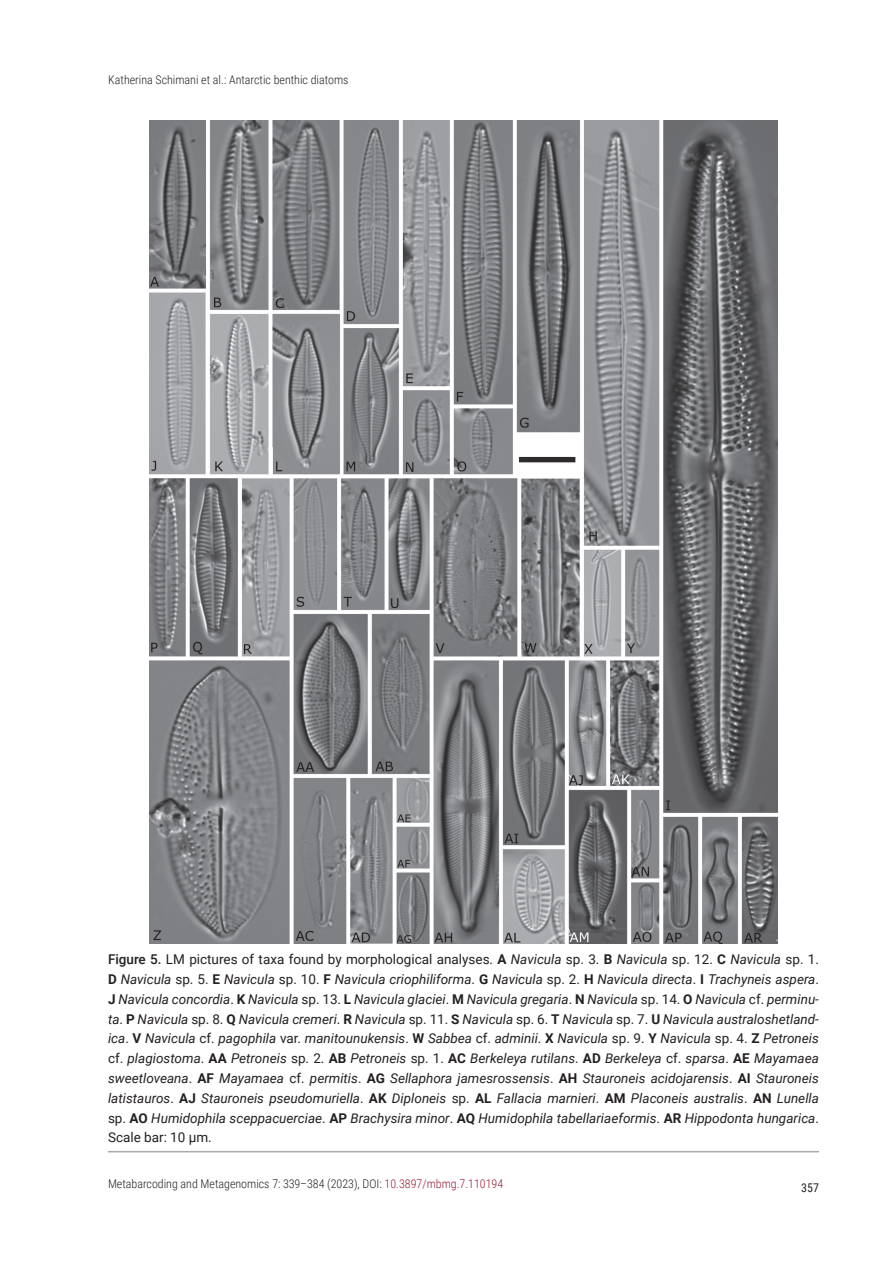
<style>
.page{position:relative;width:893px;height:1263px;background:#fff}
.page>*{position:absolute;margin:0;border:0;box-sizing:border-box;transform-origin:0 0}
.FIG_-_Caption{font:italic 13.5px/19.8px "Roboto";color:#231f20;text-align:justify}
.t1{font:300 12px "Roboto Condensed";color:#231f20}
.t2{font:12px "Roboto Condensed";color:#231f20}
.s1{font-weight:500;font-style:normal}
.s2{font-style:normal}
.s3{font-weight:700;font-style:normal}
.s4{color:#981a35}
</style>
<div class="page">
<img style="left:149px;top:121px;width:629px;height:822px">
<hr style="left:108px;top:1151px;width:711px;height:1px;background:#a8a9ad">
<p class="t1" style="left:108px;top:71px;width:242px">Katherina Schimani et al.: Antarctic benthic diatoms</p>
<p class="FIG_-_Caption" style="left:108px;top:949px;width:712px"><span class="s1">Figure 5.</span> <span class="s2">LM pictures of taxa found by morphological analyses.</span> <span class="s3">A</span> Navicula <span class="s2">sp. 3.</span> <span class="s3">B</span> Navicula <span class="s2">sp. 12.</span> <span class="s3">C</span> Navicula <span class="s2">sp. 1.<br></span><span class="s3">D</span> Navicula <span class="s2">sp. 5.</span> <span class="s3">E</span> Navicula <span class="s2">sp. 10.</span> <span class="s3">F</span> Navicula criophiliforma<span class="s2">.</span> <span class="s3">G</span> Navicula <span class="s2">sp. 2.</span> <span class="s3">H</span> Navicula directa<span class="s2">.</span> <span class="s3">I</span> Trachyneis aspera<span class="s2">.<br></span><span class="s3">J</span> Navicula concordia<span class="s2">.</span> <span class="s3">K</span> Navicula <span class="s2">sp. 13.</span> <span class="s3">L</span> Navicula glaciei<span class="s2">.</span> <span class="s3">M</span> Navicula gregaria<span class="s2">.</span> <span class="s3">N</span> Navicula <span class="s2">sp. 14.</span> <span class="s3">O</span> Navicula <span class="s2">cf.</span> perminu&shy;ta<span class="s2">.</span> <span class="s3">P</span> Navicula <span class="s2">sp. 8.</span> <span class="s3">Q</span> Navicula cremeri<span class="s2">.</span> <span class="s3">R</span> Navicula <span class="s2">sp. 11.</span> <span class="s3">S</span> Navicula <span class="s2">sp. 6.</span> <span class="s3">T</span> Navicula <span class="s2">sp. 7.</span> <span class="s3">U</span> Navicula australoshetland&shy;ica<span class="s2">.</span> <span class="s3">V</span> Navicula <span class="s2">cf.</span> pagophila <span class="s2">var.</span> manitounukensis<span class="s2">.</span> <span class="s3">W</span> Sabbea <span class="s2">cf.</span> adminii<span class="s2">.</span> <span class="s3">X</span> Navicula <span class="s2">sp. 9.</span> <span class="s3">Y</span> Navicula <span class="s2">sp. 4.</span> <span class="s3">Z</span> Petroneis <span class="s2">cf.</span> plagiostoma<span class="s2">.</span> <span class="s3">AA</span> Petroneis <span class="s2">sp. 2.</span> <span class="s3">AB</span> Petroneis <span class="s2">sp. 1.</span> <span class="s3">AC</span> Berkeleya rutilans<span class="s2">.</span> <span class="s3">AD</span> Berkeleya <span class="s2">cf.</span> sparsa<span class="s2">.</span> <span class="s3">AE</span> Mayamaea sweetloveana<span class="s2">.</span> <span class="s3">AF</span> Mayamaea <span class="s2">cf.</span> permitis<span class="s2">.</span> <span class="s3">AG</span> Sellaphora jamesrossensis<span class="s2">.</span> <span class="s3">AH</span> Stauroneis acidojarensis<span class="s2">.</span> <span class="s3">AI</span> Stauroneis latistauros<span class="s2">.</span> <span class="s3">AJ</span> Stauroneis pseudomuriella<span class="s2">.</span> <span class="s3">AK</span> Diploneis <span class="s2">sp.</span> <span class="s3">AL</span> Fallacia marnieri<span class="s2">.</span> <span class="s3">AM</span> Placoneis australis<span class="s2">.</span> <span class="s3">AN</span> Lunella <span class="s2">sp.</span> <span class="s3">AO</span> Humidophila sceppacuerciae<span class="s2">.</span> <span class="s3">AP</span> Brachysira minor<span class="s2">.</span> <span class="s3">AQ</span> Humidophila tabellariaeformis<span class="s2">.</span> <span class="s3">AR</span> Hippodonta hungarica<span class="s2">.<br>Scale bar: 10 µm.</span></p>
<p class="t1" style="left:108px;top:1175px;width:397px">Metabarcoding and Metagenomics 7: 339–384 (2023), DOI: <span class="s4">10.3897/mbmg.7.110194</span></p>
<p class="t2" style="left:801px;top:1179px;width:19px">357</p>
</div>
